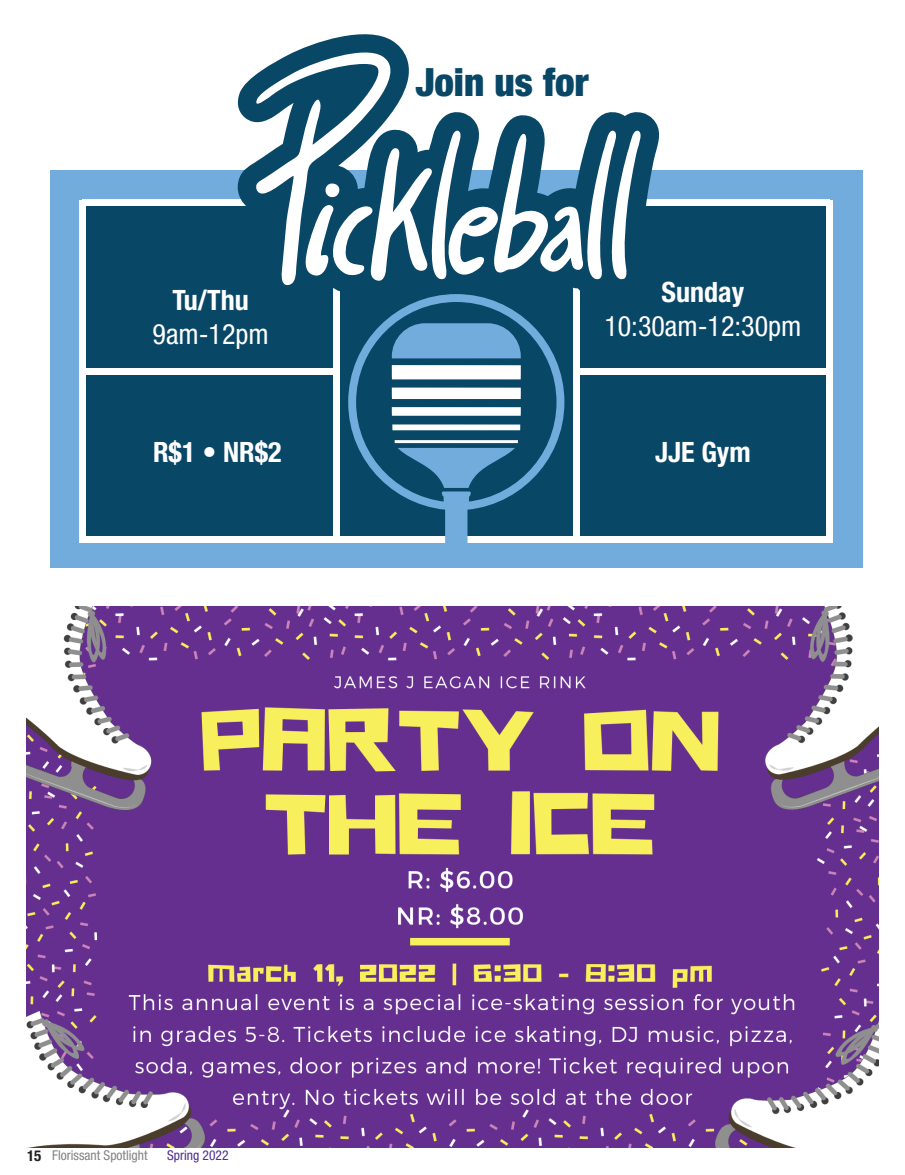
<style>
.page{position:relative;width:905px;height:1175px;background:#fff}
.page>*{position:absolute;margin:0;border:0;box-sizing:border-box;transform-origin:0 0}
.t1{font:900 condensed 39px "Helvetica Neue";color:#094767}
.t2{font:700 condensed 28.05px "Helvetica Neue";color:#fff}
.t3{font:condensed 28.05px "Helvetica Neue";color:#fff}
.t4{font:condensed 13.5px "Helvetica Neue";color:#808285}
.t5{font:condensed 13.5px "Helvetica Neue";color:#502e92}
.s1{font-weight:700;font-size:15px;color:#231f20}
</style>
<div class="page">
<div style="left:50px;top:170px;width:812px;height:397px;background:#71acdd"></div>
<div style="left:81px;top:203px;width:750px;height:336px;background:#094767"></div>
<div style="left:573px;top:200px;width:6px;height:342px;background:#fff"></div>
<div style="left:333px;top:200px;width:6px;height:342px;background:#fff"></div>
<div style="left:80px;top:200px;width:6px;height:342px;background:#fff"></div>
<div style="left:826px;top:200px;width:6px;height:342px;background:#fff"></div>
<div style="left:82px;top:200px;width:747px;height:6px;background:#fff"></div>
<div style="left:82px;top:536px;width:747px;height:6px;background:#fff"></div>
<div style="left:576px;top:368px;width:253px;height:6px;background:#fff"></div>
<div style="left:81px;top:368px;width:254px;height:6px;background:#fff"></div>
<svg style="left:234px;top:34px;width:429px;height:270px;fill:#094767"></svg>
<svg style="left:252px;top:45px;width:391px;height:242px"></svg>
<svg style="left:348px;top:294px;width:216px;height:195px"></svg>
<svg style="left:392px;top:323px;width:129px;height:220px"></svg>
<img style="left:26px;top:607px;width:852px;height:540px">
<p class="t2" style="left:172px;top:283px;width:78px">Tu/Thu</p>
<p class="t3" style="left:152px;top:318px;width:118px">9am-12pm</p>
<h1 class="t1" style="left:415px;top:58px;width:174px">Join us for</h1>
<p class="t2" style="left:661px;top:275px;width:84px">Sunday</p>
<p class="t3" style="left:604px;top:309px;width:199px">10:30am-12:30pm</p>
<p class="t2" style="left:153px;top:435px;width:130px">R$1 • NR$2</p>
<p class="t2" style="left:655px;top:435px;width:97px">JJE Gym</p>
<p class="t4" style="left:27px;top:1147px;width:122px"><span class="s1">15</span> Florissant Spotlight</p>
<p class="t5" style="left:167px;top:1147px;width:63px">Spring 2022</p>
</div>
